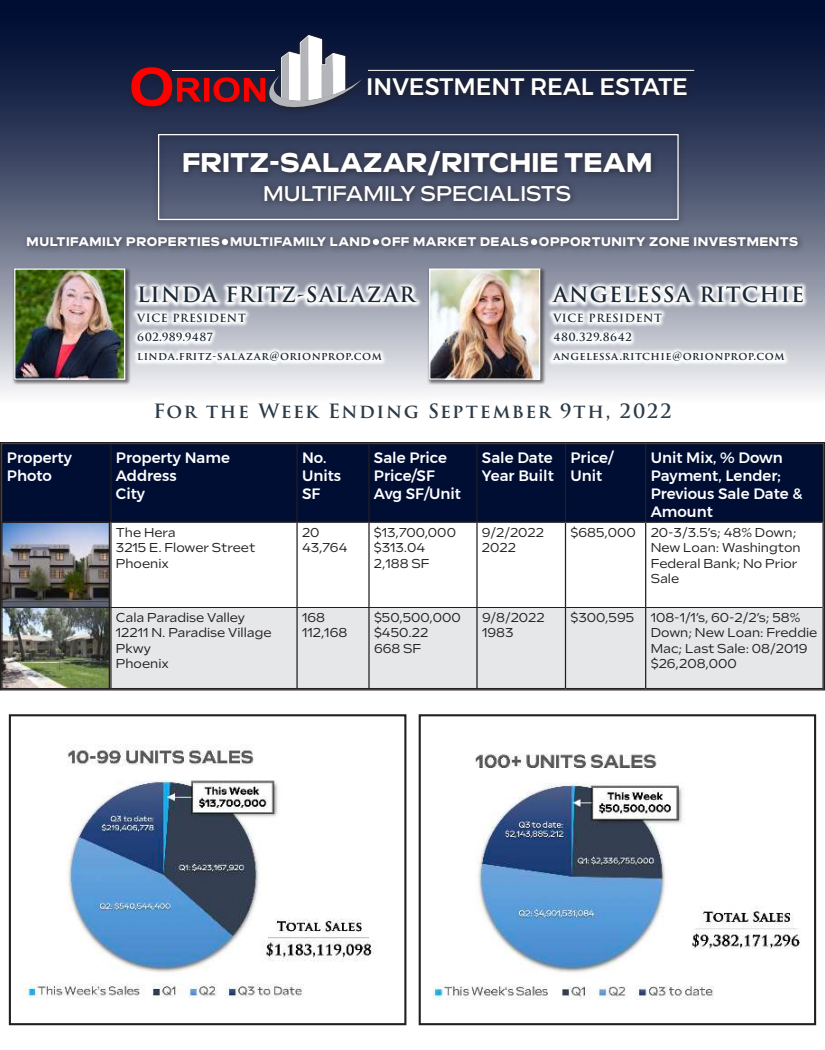
<style>
.page{position:relative;width:825px;height:1050px;background:#fff}
.page>*{position:absolute;margin:0;border:0;box-sizing:border-box;transform-origin:0 0}
.t1{font:900 27px "Sculpin";color:#fff}
.t2{font:500 23.75px "Montserrat";color:#fff}
.t3{font:500 21.25px "Sculpin";color:#fff}
.t4{font:600 20.62px "Trajan Pro 3";letter-spacing:.055em;color:#1a2735}
.t5{font:600 19.25px "Trajan Pro 3";letter-spacing:.08em;color:#2c3b48}
.t6{font:500 15px/18px "Montserrat";color:#fff}
.t7{font:12.75px/15.4px "Sculpin";color:#231f20}
.t8{font:900 12.5px "Sculpin";letter-spacing:.04em;color:#fff}
.t9{font:600 11px/19.2px "Trajan Pro 3";letter-spacing:.04em;color:#1a2735}
</style>
<div class="page">
<svg style="left:0;top:0;width:825px;height:394px;background:#525b75"></svg>
<div style="left:152px;top:128px;width:534px;height:100px;background:#231f20;opacity:.75"></div>
<div style="left:158px;top:134px;width:521px;height:86px;border:1px solid #fff"></div>
<div style="left:21px;top:231px;width:784px;height:23px;background:#231f20;opacity:.75"></div>
<div style="left:216px;top:233px;width:19px;height:19px;background:#231f20;opacity:.75"></div>
<svg style="left:222px;top:239px;width:6px;height:6px"></svg>
<div style="left:367px;top:233px;width:19px;height:19px;background:#231f20;opacity:.75"></div>
<svg style="left:373px;top:239px;width:6px;height:6px"></svg>
<div style="left:525px;top:233px;width:19px;height:19px;background:#231f20;opacity:.75"></div>
<svg style="left:531px;top:239px;width:6px;height:6px"></svg>
<div style="left:178px;top:145px;width:480px;height:63px;background:#231f20;opacity:.75"></div>
<div style="left:12px;top:266px;width:119px;height:119px;background:#231f20;opacity:.6"></div>
<img style="left:16px;top:270px;width:107px;height:108px">
<div style="left:14px;top:268px;width:111px;height:112px;border:1px solid #fff"></div>
<svg style="left:131px;top:281px;width:291px;height:85px"></svg>
<div style="left:125px;top:30px;width:576px;height:85px;background:#231f20;opacity:.75"></div>
<svg style="left:131px;top:35px;width:231px;height:75px;background:#584358"></svg>
<hr style="left:368px;top:70px;width:326px;height:1px;background:#fff">
<div style="left:427px;top:266px;width:119px;height:119px;background:#231f20;opacity:.6"></div>
<img style="left:431px;top:270px;width:107px;height:108px">
<div style="left:429px;top:268px;width:111px;height:112px;border:1px solid #fff"></div>
<svg style="left:546px;top:281px;width:262px;height:85px"></svg>
<img style="left:22px;top:744px;width:353px;height:254px">
<div style="left:9px;top:714px;width:397px;height:311px;border:2px solid #231f20"></div>
<img style="left:432px;top:754px;width:369px;height:246px">
<div style="left:419px;top:714px;width:397px;height:311px;border:2px solid #231f20"></div>
<div style="left:3px;top:444px;width:820px;height:78px;background:#000e34"></div>
<div style="left:112px;top:608px;width:711px;height:80px;background:#e6e7e9"></div>
<hr style="left:1px;top:444px;width:2px;height:78px;background:#231f20">
<hr style="left:110px;top:444px;width:2px;height:78px;background:#231f20">
<hr style="left:296px;top:444px;width:2px;height:78px;background:#231f20">
<hr style="left:368px;top:444px;width:2px;height:78px;background:#231f20">
<hr style="left:476px;top:444px;width:2px;height:78px;background:#231f20">
<hr style="left:565px;top:444px;width:1px;height:78px;background:#231f20">
<hr style="left:645px;top:444px;width:1px;height:78px;background:#231f20">
<hr style="left:110px;top:523px;width:2px;height:84px;background:#231f20">
<hr style="left:296px;top:523px;width:2px;height:84px;background:#231f20">
<hr style="left:368px;top:523px;width:2px;height:84px;background:#231f20">
<hr style="left:476px;top:523px;width:2px;height:84px;background:#231f20">
<hr style="left:565px;top:523px;width:1px;height:84px;background:#231f20">
<hr style="left:645px;top:523px;width:1px;height:84px;background:#231f20">
<hr style="left:110px;top:608px;width:2px;height:80px;background:#231f20">
<hr style="left:296px;top:608px;width:2px;height:80px;background:#231f20">
<hr style="left:368px;top:608px;width:2px;height:80px;background:#231f20">
<hr style="left:476px;top:608px;width:2px;height:80px;background:#231f20">
<hr style="left:565px;top:608px;width:1px;height:80px;background:#231f20">
<hr style="left:645px;top:608px;width:1px;height:80px;background:#231f20">
<hr style="left:3px;top:522px;width:108px;height:1px;background:#3e3e3f">
<hr style="left:111px;top:522px;width:186px;height:1px;background:#3e3e3f">
<hr style="left:297px;top:522px;width:72px;height:1px;background:#3e3e3f">
<hr style="left:369px;top:522px;width:108px;height:1px;background:#3e3e3f">
<hr style="left:477px;top:522px;width:89px;height:1px;background:#3e3e3f">
<hr style="left:566px;top:522px;width:80px;height:1px;background:#3e3e3f">
<hr style="left:646px;top:522px;width:177px;height:1px;background:#3e3e3f">
<hr style="left:3px;top:607px;width:108px;height:1px;background:#231f20">
<hr style="left:111px;top:607px;width:186px;height:1px;background:#231f20">
<hr style="left:297px;top:607px;width:72px;height:1px;background:#231f20">
<hr style="left:369px;top:607px;width:108px;height:1px;background:#231f20">
<hr style="left:477px;top:607px;width:89px;height:1px;background:#231f20">
<hr style="left:566px;top:607px;width:80px;height:1px;background:#231f20">
<hr style="left:646px;top:607px;width:177px;height:1px;background:#231f20">
<img style="left:3px;top:524px;width:105px;height:83px">
<div style="left:1px;top:522px;width:109px;height:122px;border:1px solid #231f20"></div>
<img style="left:3px;top:609px;width:105px;height:78px">
<div style="left:1px;top:607px;width:109px;height:82px;border:1px solid #231f20"></div>
<h2 class="t2" style="left:366px;top:76px;width:323px">INVESTMENT REAL ESTATE</h2>
<h1 class="t1" style="left:182px;top:151px;width:472px">FRITZ-SALAZAR/RITCHIE TEAM</h1>
<h3 class="t3" style="left:263px;top:181px;width:310px">MULTIFAMILY SPECIALISTS</h3>
<p class="t8" style="left:27px;top:237px;width:773px">MULTIFAMILY PROPERTIES MULTIFAMILY LAND OFF MARKET DEALS OPPORTUNITY ZONE INVESTMENTS</p>
<h3 class="t4" style="left:137px;top:286px;width:279px">LINDA FRITZ-SALAZAR</h3>
<p class="t9" style="left:137px;top:309px;width:246px">VICE PRESIDENT<br>602.989.9487 linda.fritz-salazar@orionprop.com</p>
<h3 class="t4" style="left:553px;top:286px;width:252px">ANGELESSA RITCHIE</h3>
<p class="t9" style="left:553px;top:309px;width:233px">VICE PRESIDENT<br>480.329.8642 angelessa.ritchie@orionprop.com</p>
<h3 class="t5" style="left:153px;top:403px;width:520px">For the Week Ending September 9th, 2022</h3>
<p class="t6" style="left:7px;top:450px;width:67px">Property<br>Photo</p>
<p class="t6" style="left:116px;top:450px;width:115px">Property Name<br>Address<br>City</p>
<p class="t6" style="left:302px;top:450px;width:41px">No.<br>Units<br>SF</p>
<p class="t6" style="left:374px;top:450px;width:89px">Sale Price<br>Price/SF<br>Avg SF/Unit</p>
<p class="t6" style="left:482px;top:450px;width:73px">Sale Date<br>Year Built</p>
<p class="t6" style="left:570px;top:450px;width:44px">Price/<br>Unit</p>
<p class="t6" style="left:651px;top:450px;width:153px">Unit Mix, % Down<br>Payment, Lender;<br>Previous Sale Date &amp;<br>Amount</p>
<p class="t7" style="left:116px;top:525px;width:141px">The Hera<br>3215 E. Flower Street<br>Phoenix</p>
<p class="t7" style="left:302px;top:525px;width:47px">20<br>43,764</p>
<p class="t7" style="left:374px;top:525px;width:84px">$13,700,000 $313.04<br>2,188 SF</p>
<p class="t7" style="left:482px;top:525px;width:63px">9/2/2022<br>2022</p>
<p class="t7" style="left:651px;top:525px;width:151px;text-indent:-80px">$685,000 20-3/3.5’s; 48% Down;<br>New Loan: Washington<br>Federal Bank; No Prior<br>Sale</p>
<p class="t7" style="left:116px;top:610px;width:157px">Cala Paradise Valley<br>12211 N. Paradise Village<br>Pkwy<br>Phoenix</p>
<p class="t7" style="left:302px;top:610px;width:47px">168<br>112,168</p>
<p class="t7" style="left:374px;top:610px;width:88px">$50,500,000 $450.22<br>668 SF</p>
<p class="t7" style="left:482px;top:610px;width:64px">9/8/2022<br>1983</p>
<p class="t7" style="left:571px;top:610px;width:65px">$300,595</p>
<p class="t7" style="left:651px;top:610px;width:168px">108-1/1’s, 60-2/2’s; 58%<br>Down; New Loan: Freddie<br>Mac; Last Sale: 08/2019 $26,208,000</p>
</div>
